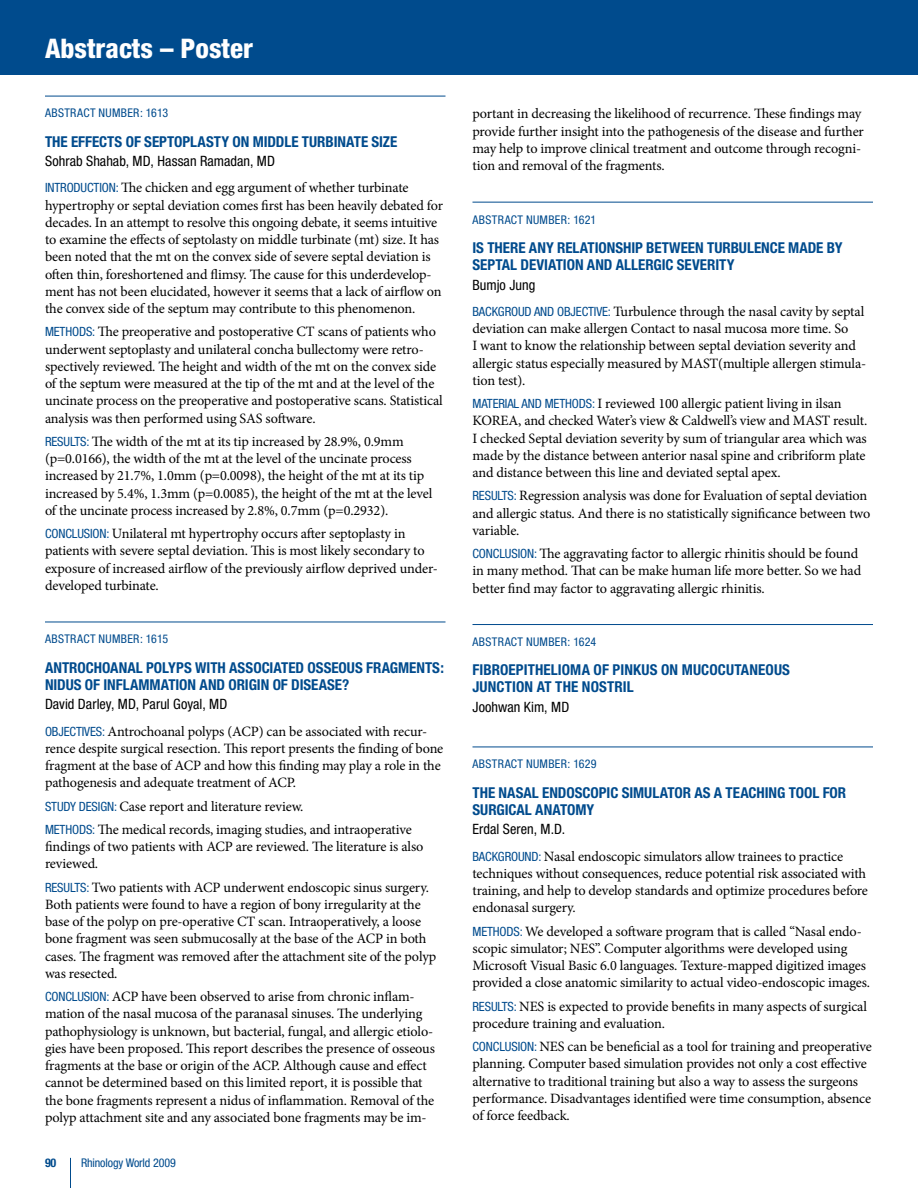
<style>
.page{position:relative;width:918px;height:1188px;background:#fff}
.page>*{position:absolute;margin:0;border:0;box-sizing:border-box;transform-origin:0 0}
.t1{font:800 condensed 27px "Helvetica Neue";color:#fff}
.t2{font:700 condensed 15px/17.2px "Helvetica Neue";color:#004b8d}
.t3{font:14.25px/17.2px "Minion Pro";letter-spacing:-.01em;color:#000}
.t4{font:condensed 14.25px "Helvetica Neue";letter-spacing:.005em;color:#000}
.t5{font:condensed 12.75px "Helvetica Neue";letter-spacing:-.01em;color:#004b8d}
.t6{font:condensed 12px "Helvetica Neue";letter-spacing:-.01em;color:#004b8d}
.t7{font:700 condensed 12px "Helvetica Neue";color:#004b8d}
.s1{font-family:"Helvetica Neue";font-stretch:condensed;font-size:12.75px;color:#004b8d}
</style>
<div class="page">
<div style="left:0;top:0;width:918px;height:75px;background:#004b8d"></div>
<hr style="left:45px;top:96px;width:401px;height:1px;background:#004b8d">
<hr style="left:45px;top:622px;width:401px;height:1px;background:#004b8d">
<hr style="left:472px;top:202px;width:401px;height:1px;background:#004b8d">
<hr style="left:472px;top:624px;width:401px;height:1px;background:#004b8d">
<hr style="left:472px;top:747px;width:401px;height:1px;background:#004b8d">
<hr style="left:70px;top:1158px;width:1px;height:30px;background:#004b8d">
<h1 class="t1" style="left:45px;top:32px;width:210px">Abstracts – Poster</h1>
<p class="t6" style="left:45px;top:106px;width:14px">ABSTRACT</p>
<p class="t6" style="left:99px;top:106px;width:15px">NUMBER</p>
<p class="t6" style="left:140px;top:106px;width:30px">: 1613</p>
<p class="t2" style="left:45px;top:133px;width:354px">THE EFFECTS OF SEPTOPLASTY ON MIDDLE TURBINATE SIZE</p>
<p class="t4" style="left:45px;top:153px;width:232px">SOHRAB SHAHAB, MD, HASSAN RAMADAN, MD</p>
<p class="t5" style="left:45px;top:181px;width:10px">INTRODUCTION</p>
<p class="t3" style="left:45px;top:179px;width:400px;text-indent:71px"><span class="s1">:</span> The chicken and egg argument of whether turbinate hypertrophy or septal deviation comes first has been heavily debated for decades. In an attempt to resolve this ongoing debate, it seems intuitive to examine the effects of septolasty on middle turbinate (mt) size. It has been noted that the mt on the convex side of severe septal deviation is often thin, foreshortened and flimsy. The cause for this underdevelop&shy;ment has not been elucidated, however it seems that a lack of airflow on the convex side of the septum may contribute to this phenomenon.</p>
<p class="t5" style="left:45px;top:325px;width:17px">METHODS</p>
<p class="t3" style="left:45px;top:323px;width:399px;text-indent:47px"><span class="s1">:</span> The preoperative and postoperative CT scans of patients who underwent septoplasty and unilateral concha bullectomy were retro&shy;spectively reviewed. The height and width of the mt on the convex side of the septum were measured at the tip of the mt and at the level of the uncinate process on the preoperative and postoperative scans. Statistical analysis was then performed using SAS software.</p>
<p class="t5" style="left:45px;top:434px;width:14px">RESULTS</p>
<p class="t3" style="left:45px;top:433px;width:389px;text-indent:41px"><span class="s1">:</span> The width of the mt at its tip increased by 28.9%, 0.9mm (p=0.0166), the width of the mt at the level of the uncinate process increased by 21.7%, 1.0mm (p=0.0098), the height of the mt at its tip increased by 5.4%, 1.3mm (p=0.0085), the height of the mt at the level of the uncinate process increased by 2.8%, 0.7mm (p=0.2932).</p>
<p class="t5" style="left:45px;top:526px;width:14px">CONCLUSION</p>
<p class="t3" style="left:45px;top:525px;width:394px;text-indent:62px"><span class="s1">:</span> Unilateral mt hypertrophy occurs after septoplasty in patients with severe septal deviation. This is most likely secondary to exposure of increased airflow of the previously airflow deprived under&shy;developed turbinate.</p>
<p class="t6" style="left:45px;top:632px;width:14px">ABSTRACT</p>
<p class="t6" style="left:99px;top:632px;width:15px">NUMBER</p>
<p class="t6" style="left:140px;top:632px;width:30px">: 1615</p>
<p class="t2" style="left:45px;top:658px;width:401px">ANTROCHOANAL POLYPS WITH ASSOCIATED OSSEOUS FRAGMENTS:<br>NIDUS OF INFLAMMATION AND ORIGIN OF DISEASE?</p>
<p class="t4" style="left:45px;top:696px;width:184px">DAVID DARLEY, MD, PARUL GOYAL, MD</p>
<p class="t5" style="left:45px;top:724px;width:14px">OBJECTIVES</p>
<p class="t3" style="left:45px;top:722px;width:400px;text-indent:57px"><span class="s1">:</span> Antrochoanal polyps (ACP) can be associated with recur&shy;rence despite surgical resection. This report presents the finding of bone fragment at the base of ACP and how this finding may play a role in the pathogenesis and adequate treatment of ACP.</p>
<p class="t5" style="left:45px;top:799px;width:14px">STUDY</p>
<p class="t5" style="left:79px;top:799px;width:7px">DESIGN</p>
<p class="t3" style="left:114px;top:797px;width:191px"><span class="s1">:</span> Case report and literature review.</p>
<p class="t5" style="left:45px;top:822px;width:17px">METHODS</p>
<p class="t3" style="left:45px;top:821px;width:380px;text-indent:47px"><span class="s1">:</span> The medical records, imaging studies, and intraoperative findings of two patients with ACP are reviewed. The literature is also reviewed.</p>
<p class="t5" style="left:45px;top:880px;width:14px">RESULTS</p>
<p class="t3" style="left:45px;top:878px;width:393px;text-indent:41px"><span class="s1">:</span> Two patients with ACP underwent endoscopic sinus surgery.<br>Both patients were found to have a region of bony irregularity at the base of the polyp on pre-operative CT scan. Intraoperatively, a loose bone fragment was seen submucosally at the base of the ACP in both cases. The fragment was removed after the attachment site of the polyp was resected.</p>
<p class="t5" style="left:45px;top:989px;width:14px">CONCLUSION</p>
<p class="t3" style="left:45px;top:988px;width:391px;text-indent:62px"><span class="s1">:</span> ACP have been observed to arise from chronic inflam&shy;mation of the nasal mucosa of the paranasal sinuses. The underlying pathophysiology is unknown, but bacterial, fungal, and allergic etiolo&shy;gies have been proposed. This report describes the presence of osseous fragments at the base or origin of the ACP. Although cause and effect cannot be determined based on this limited report, it is possible that the bone fragments represent a nidus of inflammation. Removal of the polyp attachment site and any associated bone fragments may be im-</p>
<p class="t7" style="left:45px;top:1155px;width:13px">90</p>
<p class="t6" style="left:81px;top:1156px;width:96px">RHINOLOGY WORLD 2009</p>
<p class="t3" style="left:472px;top:105px;width:393px">portant in decreasing the likelihood of recurrence. These findings may provide further insight into the pathogenesis of the disease and further may help to improve clinical treatment and outcome through recogni&shy;tion and removal of the fragments.</p>
<p class="t6" style="left:472px;top:212px;width:14px">ABSTRACT</p>
<p class="t6" style="left:526px;top:212px;width:15px">NUMBER</p>
<p class="t6" style="left:568px;top:212px;width:30px">: 1621</p>
<p class="t2" style="left:472px;top:239px;width:372px">IS THERE ANY RELATIONSHIP BETWEEN TURBULENCE MADE BY<br>SEPTAL DEVIATION AND ALLERGIC SEVERITY</p>
<p class="t4" style="left:472px;top:276px;width:64px">BUMJO JUNG</p>
<p class="t5" style="left:472px;top:304px;width:15px">BACKGROUD</p>
<p class="t5" style="left:534px;top:304px;width:8px">AND</p>
<p class="t5" style="left:557px;top:304px;width:14px">OBJECTIVE</p>
<p class="t3" style="left:473px;top:303px;width:395px;text-indent:135px"><span class="s1">:</span> Turbulence through the nasal cavity by septal deviation can make allergen Contact to nasal mucosa more time. So<br>I want to know the relationship between septal deviation severity and allergic status especially measured by MAST(multiple allergen stimula&shy;tion test).</p>
<p class="t5" style="left:472px;top:396px;width:16px">MATERIAL</p>
<p class="t5" style="left:522px;top:396px;width:8px">AND</p>
<p class="t5" style="left:545px;top:396px;width:17px">METHODS</p>
<p class="t3" style="left:472px;top:395px;width:396px;text-indent:120px"><span class="s1">:</span> I reviewed 100 allergic patient living in ilsan KOREA, and checked Water’s view &amp; Caldwell’s view and MAST result.<br>I checked Septal deviation severity by sum of triangular area which was made by the distance between anterior nasal spine and cribriform plate and distance between this line and deviated septal apex.</p>
<p class="t5" style="left:472px;top:488px;width:14px">RESULTS</p>
<p class="t3" style="left:473px;top:487px;width:399px;text-indent:41px"><span class="s1">:</span> Regression analysis was done for Evaluation of septal deviation and allergic status. And there is no statistically significance between two variable.</p>
<p class="t5" style="left:472px;top:546px;width:14px">CONCLUSION</p>
<p class="t3" style="left:473px;top:545px;width:390px;text-indent:62px"><span class="s1">:</span> The aggravating factor to allergic rhinitis should be found in many method. That can be make human life more better. So we had better find may factor to aggravating allergic rhinitis.</p>
<p class="t6" style="left:472px;top:635px;width:14px">ABSTRACT</p>
<p class="t6" style="left:526px;top:635px;width:15px">NUMBER</p>
<p class="t6" style="left:568px;top:635px;width:30px">: 1624</p>
<p class="t2" style="left:472px;top:661px;width:16px">FIBROEPITHELIOMA</p>
<p class="t2" style="left:594px;top:661px;width:36px">OF PINKUS</p>
<p class="t2" style="left:661px;top:661px;width:30px">ON MUCOCUTANEOUS</p>
<p class="t2" style="left:473px;top:678px;width:9px">JUNCTION</p>
<p class="t2" style="left:537px;top:678px;width:28px">AT THE</p>
<p class="t2" style="left:582px;top:678px;width:9px">NOSTRIL</p>
<p class="t4" style="left:472px;top:699px;width:98px">JOOHWAN KIM, MD</p>
<p class="t6" style="left:472px;top:757px;width:14px">ABSTRACT</p>
<p class="t6" style="left:526px;top:757px;width:15px">NUMBER</p>
<p class="t6" style="left:568px;top:757px;width:30px">: 1629</p>
<p class="t2" style="left:472px;top:783px;width:375px">THE NASAL ENDOSCOPIC SIMULATOR AS A TEACHING TOOL FOR<br>SURGICAL ANATOMY</p>
<p class="t4" style="left:472px;top:821px;width:94px">ERDAL SEREN, M.D.</p>
<p class="t5" style="left:472px;top:849px;width:15px">BACKGROUND</p>
<p class="t3" style="left:473px;top:847px;width:397px;text-indent:66px"><span class="s1">:</span> Nasal endoscopic simulators allow trainees to practice techniques without consequences, reduce potential risk associated with training, and help to develop standards and optimize procedures before endonasal surgery.</p>
<p class="t5" style="left:472px;top:924px;width:17px">METHODS</p>
<p class="t3" style="left:473px;top:922px;width:399px;text-indent:47px"><span class="s1">:</span> We developed a software program that is called “Nasal endo&shy;scopic simulator; NES”. Computer algorithms were developed using Microsoft Visual Basic 6.0 languages. Texture-mapped digitized images provided a close anatomic similarity to actual video-endoscopic images.</p>
<p class="t5" style="left:472px;top:999px;width:14px">RESULTS</p>
<p class="t3" style="left:473px;top:997px;width:396px;text-indent:41px"><span class="s1">:</span> NES is expected to provide benefits in many aspects of surgical procedure training and evaluation.</p>
<p class="t5" style="left:472px;top:1039px;width:14px">CONCLUSION</p>
<p class="t3" style="left:473px;top:1038px;width:401px;text-indent:62px"><span class="s1">:</span> NES can be beneficial as a tool for training and preoperative planning. Computer based simulation provides not only a cost effective alternative to traditional training but also a way to assess the surgeons performance. Disadvantages identified were time consumption, absence of force feedback.</p>
</div>
